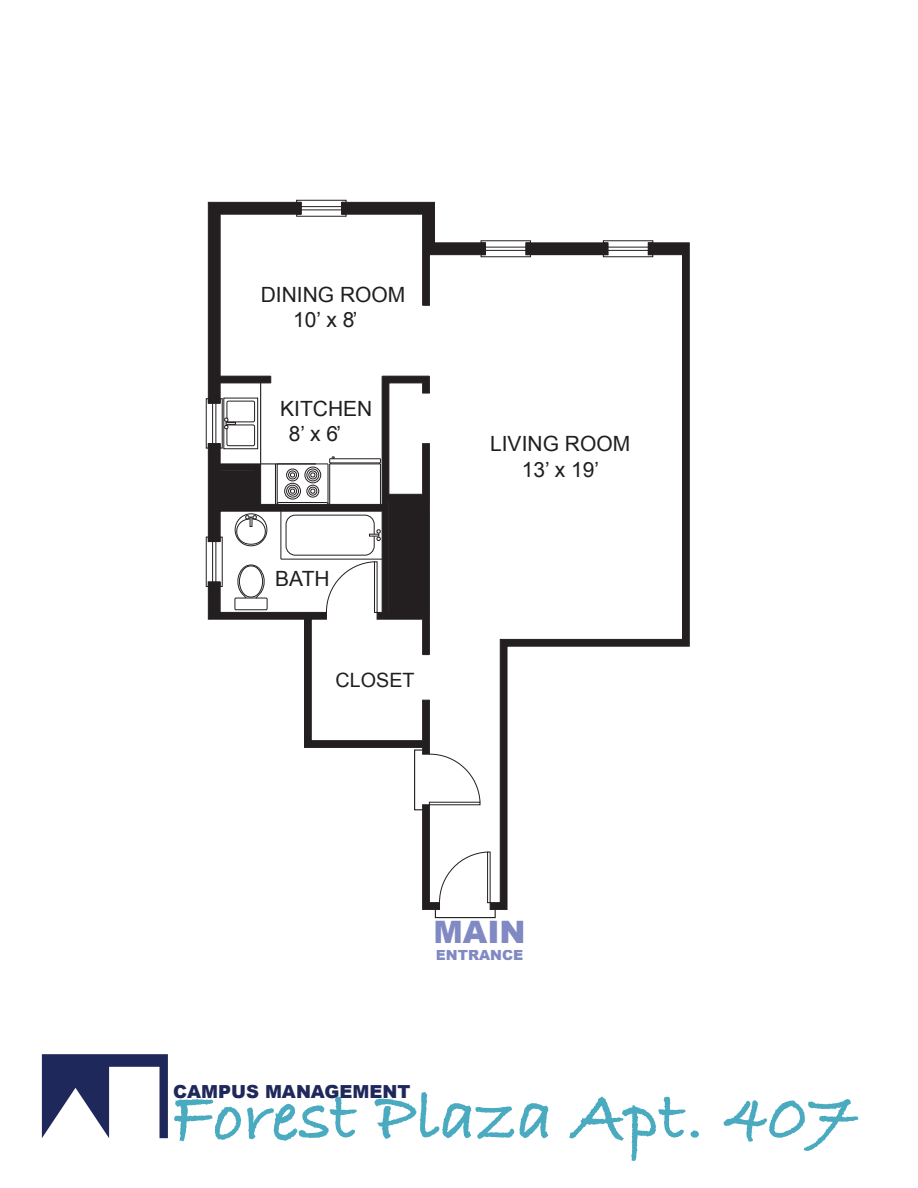
<style>
.page{position:relative;width:918px;height:1188px;background:#fff}
.page>*{position:absolute;margin:0;border:0;box-sizing:border-box;transform-origin:0 0}
.t1{font:72px "Bradley Hand ITCTT Bold";color:#49aac0}
.t2{font:900 31.5px "Arial";color:#8189c3}
.t3{font:21px/25.2px "Arial";color:#211e1e}
.t4{font:19.8px "Arial";color:#211e1e}
.t5{font:900 18px "Arial";color:#1f285a}
.t6{font:900 14.25px "Arial";color:#8189c3}
</style>
<div class="page">
<svg style="left:603px;top:240px;width:51px;height:2px"></svg>
<svg style="left:531px;top:242px;width:159px;height:405px"></svg>
<svg style="left:206px;top:200px;width:325px;height:710px"></svg>
<hr style="left:422px;top:619px;width:1px;height:36px;background:#231f20">
<hr style="left:261px;top:463px;width:55px;height:1px;background:#231f20">
<hr style="left:275px;top:464px;width:1px;height:40px;background:#231f20">
<hr style="left:260px;top:383px;width:1px;height:81px;background:#231f20">
<div style="left:435px;top:909px;width:61px;height:9px;border:1px solid #231f20"></div>
<div style="left:414px;top:749px;width:9px;height:61px;border:1px solid #231f20"></div>
<svg style="left:42px;top:1054px;width:126px;height:84px"></svg>
<p class="t3" style="left:293px;top:282px;width:114px;text-indent:-33px">DINING ROOM<br>10’ x 8’</p>
<p class="t3" style="left:289px;top:396px;width:85px;text-indent:-9px">KITCHEN<br>8’ x 6’</p>
<p class="t3" style="left:275px;top:566px;width:56px">BATH</p>
<p class="t4" style="left:336px;top:669px;width:80px">CLOSET</p>
<p class="t3" style="left:490px;top:431px;width:142px;text-align:center">LIVING ROOM<br>13’ x 19’</p>
<h2 class="t2" style="left:433px;top:914px;width:94px">MAIN</h2>
<p class="t6" style="left:436px;top:947px;width:89px">ENTRANCE</p>
<p class="t5" style="left:173px;top:1082px;width:239px">CAMPUS MANAGEMENT</p>
<h1 class="t1" style="left:172px;top:1062px;width:686px">Forest Plaza Apt. 407</h1>
</div>
